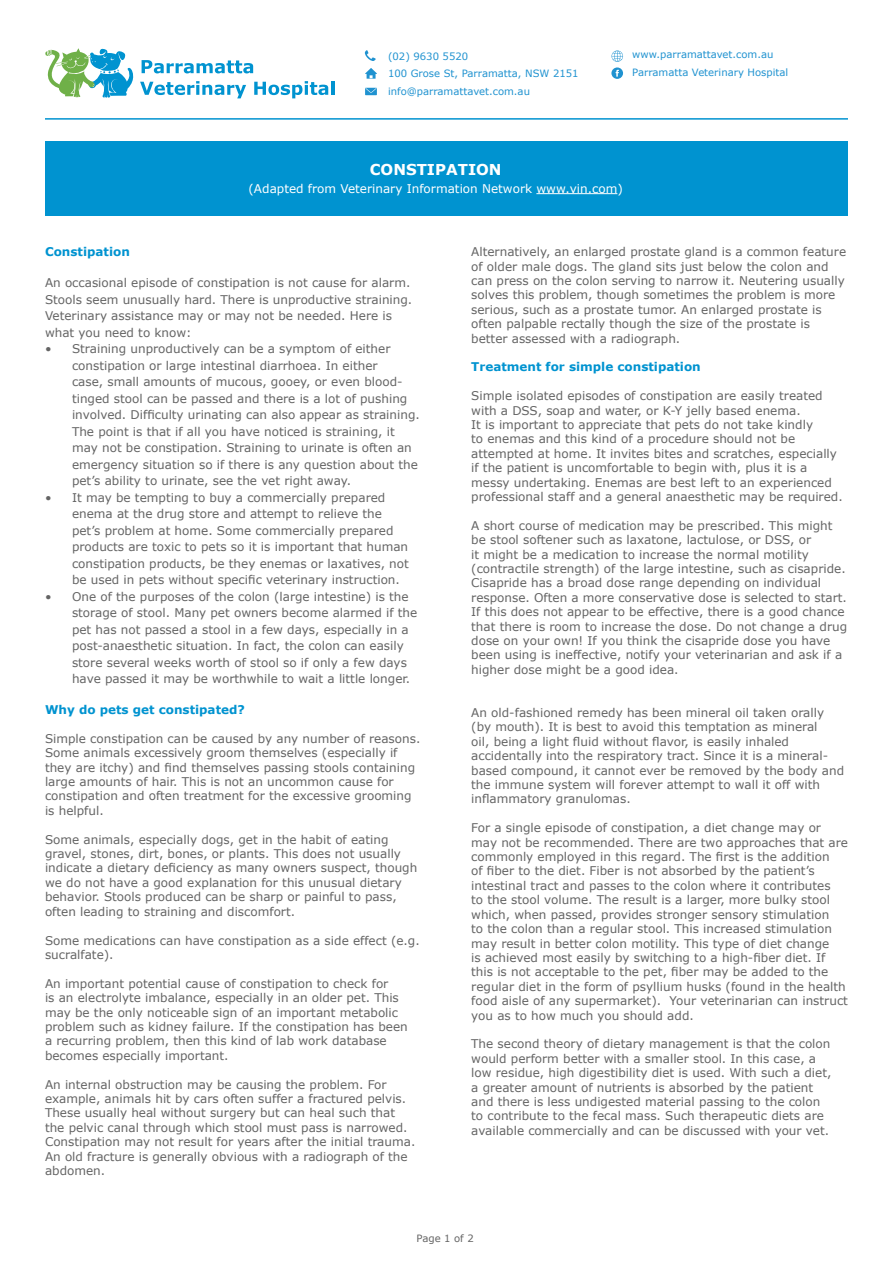
<style>
.page{position:relative;width:893px;height:1263px;background:#fff}
.page>*{position:absolute;margin:0;border:0;box-sizing:border-box;transform-origin:0 0}
.t1{font:700 15px "Verdana";color:#fff}
.t2{font:12px/14.4px "Verdana";color:#646464}
.t3{font:700 12px "Verdana";color:#0093d0}
.t4{font:12px "Verdana";color:#fff}
.t5{font:10.05px "Verdana";color:#1f92d0}
.t6{font:10.05px "Verdana";color:#646464}
</style>
<div class="page">
<div style="left:45px;top:141px;width:803px;height:75px;background:#0093d0"></div>
<hr style="left:45px;top:118px;width:803px;height:2px;background:#0093d0">
<svg style="left:365px;top:68px;width:12px;height:11px"></svg>
<svg style="left:365px;top:50px;width:11px;height:11px"></svg>
<svg style="left:365px;top:88px;width:12px;height:7px"></svg>
<svg style="left:611px;top:51px;width:12px;height:28px"></svg>
<hr style="left:536px;top:193px;width:81px;height:1px;background:#fff">
<svg style="left:45px;top:48px;width:283px;height:50px"></svg>
<hr style="left:331px;top:81px;width:3px;height:14px;background:#0093d0">
<p class="t5" style="left:388px;top:50px;width:82px">(02) 9630 5520</p>
<p class="t5" style="left:388px;top:67px;width:192px">100 Grose St, Parramatta, NSW 2151</p>
<p class="t5" style="left:388px;top:85px;width:144px">info@parramattavet.com.au</p>
<p class="t5" style="left:632px;top:48px;width:143px">www.parramattavet.com.au</p>
<p class="t5" style="left:632px;top:66px;width:157px">Parramatta Veterinary Hospital</p>
<p class="t1" style="left:370px;top:159px;width:133px">CONSTIPATION</p>
<p class="t4" style="left:249px;top:181px;width:376px">(Adapted from Veterinary Information Network www.vin.com)</p>
<p class="t3" style="left:45px;top:244px;width:86px">Constipation</p>
<p class="t2" style="left:45px;top:275px;width:369px;line-height:16.5px">An occasional episode of constipation is not cause for alarm.<br>Stools seem unusually hard. There is unproductive straining.<br>Veterinary assistance may or may not be needed. Here is what you need to know:</p>
<p class="t2" style="left:72px;top:341px;width:349px;line-height:16.5px;text-indent:-27px">• Straining unproductively can be a symptom of either constipation or large intestinal diarrhoea. In either<br>case, small amounts of mucous, gooey, or even blood&shy;tinged stool can be passed and there is a lot of pushing involved. Difficulty urinating can also appear as straining.<br>The point is that if all you have noticed is straining, it may not be constipation. Straining to urinate is often an emergency situation so if there is any question about the pet’s ability to urinate, see the vet right away.</p>
<p class="t2" style="left:72px;top:489px;width:338px;line-height:16.5px;text-indent:-27px">• It may be tempting to buy a commercially prepared enema at the drug store and attempt to relieve the pet’s problem at home. Some commercially prepared products are toxic to pets so it is important that human constipation products, be they enemas or laxatives, not be used in pets without specific veterinary instruction.</p>
<p class="t2" style="left:72px;top:588px;width:347px;line-height:16.5px;text-indent:-27px">• One of the purposes of the colon (large intestine) is the storage of stool. Many pet owners become alarmed if the pet has not passed a stool in a few days, especially in a post-anaesthetic situation. In fact, the colon can easily store several weeks worth of stool so if only a few days have passed it may be worthwhile to wait a little longer.</p>
<p class="t3" style="left:45px;top:702px;width:201px">Why do pets get constipated?</p>
<p class="t2" style="left:45px;top:731px;width:377px">Simple constipation can be caused by any number of reasons.<br>Some animals excessively groom themselves (especially if they are itchy) and find themselves passing stools containing large amounts of hair. This is not an uncommon cause for constipation and often treatment for the excessive grooming is helpful.</p>
<p class="t2" style="left:45px;top:832px;width:374px">Some animals, especially dogs, get in the habit of eating gravel, stones, dirt, bones, or plants. This does not usually indicate a dietary deficiency as many owners suspect, though we do not have a good explanation for this unusual dietary behavior. Stools produced can be sharp or painful to pass, often leading to straining and discomfort.</p>
<p class="t2" style="left:45px;top:933px;width:376px">Some medications can have constipation as a side effect (e.g. sucralfate).</p>
<p class="t2" style="left:45px;top:976px;width:364px">An important potential cause of constipation to check for<br>is an electrolyte imbalance, especially in an older pet. This may be the only noticeable sign of an important metabolic problem such as kidney failure. If the constipation has been a recurring problem, then this kind of lab work database becomes especially important.</p>
<p class="t2" style="left:45px;top:1077px;width:372px">An internal obstruction may be causing the problem. For example, animals hit by cars often suffer a fractured pelvis.<br>These usually heal without surgery but can heal such that the pelvic canal through which stool must pass is narrowed.<br>Constipation may not result for years after the initial trauma.<br>An old fracture is generally obvious with a radiograph of the abdomen.</p>
<p class="t2" style="left:471px;top:245px;width:376px">Alternatively, an enlarged prostate gland is a common feature of older male dogs. The gland sits just below the colon and can press on the colon serving to narrow it. Neutering usually solves this problem, though sometimes the problem is more serious, such as a prostate tumor. An enlarged prostate is often palpable rectally though the size of the prostate is better assessed with a radiograph.</p>
<p class="t3" style="left:471px;top:359px;width:231px">Treatment for simple constipation</p>
<p class="t2" style="left:471px;top:389px;width:373px">Simple isolated episodes of constipation are easily treated with a DSS, soap and water, or K-Y jelly based enema.<br>It is important to appreciate that pets do not take kindly<br>to enemas and this kind of a procedure should not be attempted at home. It invites bites and scratches, especially if the patient is uncomfortable to begin with, plus it is a messy undertaking. Enemas are best left to an experienced professional staff and a general anaesthetic may be required.</p>
<p class="t2" style="left:471px;top:518px;width:377px">A short course of medication may be prescribed. This might be stool softener such as laxatone, lactulose, or DSS, or<br>it might be a medication to increase the normal motility (contractile strength) of the large intestine, such as cisapride.<br>Cisapride has a broad dose range depending on individual response. Often a more conservative dose is selected to start.<br>If this does not appear to be effective, there is a good chance that there is room to increase the dose. Do not change a drug dose on your own! If you think the cisapride dose you have been using is ineffective, notify your veterinarian and ask if a higher dose might be a good idea.</p>
<p class="t2" style="left:471px;top:706px;width:374px">An old-fashioned remedy has been mineral oil taken orally (by mouth). It is best to avoid this temptation as mineral<br>oil, being a light fluid without flavor, is easily inhaled accidentally into the respiratory tract. Since it is a mineral&shy;based compound, it cannot ever be removed by the body and the immune system will forever attempt to wall it off with inflammatory granulomas.</p>
<p class="t2" style="left:471px;top:821px;width:378px">For a single episode of constipation, a diet change may or may not be recommended. There are two approaches that are commonly employed in this regard. The first is the addition<br>of fiber to the diet. Fiber is not absorbed by the patient’s intestinal tract and passes to the colon where it contributes<br>to the stool volume. The result is a larger, more bulky stool which, when passed, provides stronger sensory stimulation<br>to the colon than a regular stool. This increased stimulation may result in better colon motility. This type of diet change<br>is achieved most easily by switching to a high-fiber diet. If this is not acceptable to the pet, fiber may be added to the regular diet in the form of psyllium husks (found in the health food aisle of any supermarket). Your veterinarian can instruct you as to how much you should add.</p>
<p class="t2" style="left:471px;top:1037px;width:362px">The second theory of dietary management is that the colon would perform better with a smaller stool. In this case, a low residue, high digestibility diet is used. With such a diet, a greater amount of nutrients is absorbed by the patient and there is less undigested material passing to the colon to contribute to the fecal mass. Such therapeutic diets are available commercially and can be discussed with your vet.</p>
<p class="t6" style="left:417px;top:1232px;width:59px">Page 1 of 2</p>
</div>
